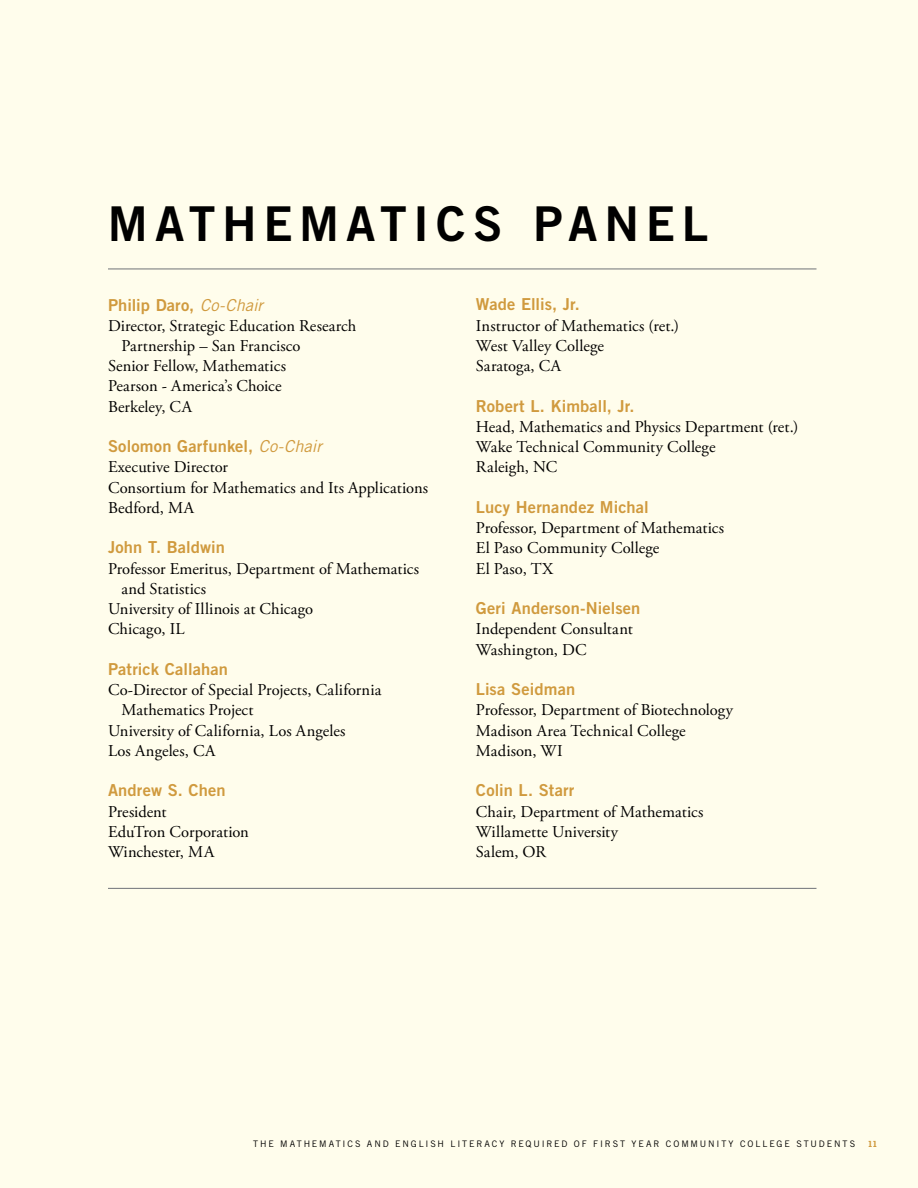
<style>
.page{position:relative;width:918px;height:1188px;background:#fffdec}
.page>*{position:absolute;margin:0;border:0;box-sizing:border-box;transform-origin:0 0}
.t1{font:48px "Trade Gothic Bold Two";letter-spacing:.135em;color:#000}
.t2{font:16.5px/20.2px "Adobe Garamond Pro";letter-spacing:.005em;color:#000}
.t3{font:16.5px "Trade Gothic LT Std Bd 2";letter-spacing:.01em;color:#d09a3e}
.t4{font:9px "Trade Gothic";letter-spacing:.205em;color:#000}
.t5{font:700 9px "Rockwell Std";color:#d09a3e}
.s1{font-family:"Trade Gothic LT Std";font-style:italic}
</style>
<div class="page">
<hr style="left:108px;top:268px;width:709px;height:1px;background:#808285">
<hr style="left:108px;top:888px;width:709px;height:1px;background:#808285">
<h1 class="t1" style="left:108px;top:194px;width:602px">MATHEMATICS PANEL</h1>
<p class="t3" style="left:108px;top:294px;width:157px">Philip Daro, <span class="s1">Co-Chair</span></p>
<p class="t2" style="left:108px;top:316px;width:250px">Director, Strategic Education Research</p>
<p class="t2" style="left:121px;top:336px;width:181px">Partnership – San Francisco</p>
<p class="t2" style="left:108px;top:356px;width:180px">Senior Fellow, Mathematics</p>
<p class="t2" style="left:108px;top:377px;width:175px">Pearson - America’s Choice</p>
<p class="t2" style="left:108px;top:397px;width:85px">Berkeley, CA</p>
<p class="t3" style="left:108px;top:436px;width:215px">Solomon Garfunkel, <span class="s1">Co-Chair</span></p>
<p class="t2" style="left:108px;top:458px;width:322px">Executive Director<br>Consortium for Mathematics and Its Applications<br>Bedford, MA</p>
<p class="t3" style="left:108px;top:537px;width:119px">John T. Baldwin</p>
<p class="t2" style="left:108px;top:559px;width:313px">Professor Emeritus, Department of Mathematics</p>
<p class="t2" style="left:121px;top:579px;width:86px">and Statistics</p>
<p class="t2" style="left:108px;top:599px;width:207px">University of Illinois at Chicago</p>
<p class="t2" style="left:108px;top:620px;width:78px">Chicago, IL</p>
<p class="t3" style="left:108px;top:659px;width:121px">Patrick Callahan</p>
<p class="t2" style="left:108px;top:680px;width:275px">Co-Director of Special Projects, California</p>
<p class="t2" style="left:121px;top:701px;width:134px">Mathematics Project</p>
<p class="t2" style="left:108px;top:721px;width:239px">University of California, Los Angeles</p>
<p class="t2" style="left:108px;top:741px;width:109px">Los Angeles, CA</p>
<p class="t3" style="left:108px;top:780px;width:119px">Andrew S. Chen</p>
<p class="t2" style="left:108px;top:802px;width:142px">President<br>EduTron Corporation<br>Winchester, MA</p>
<p class="t3" style="left:476px;top:294px;width:106px">Wade Ellis, Jr.</p>
<p class="t2" style="left:476px;top:316px;width:205px">Instructor of Mathematics (ret.)<br>West Valley College<br>Saratoga, CA</p>
<p class="t3" style="left:476px;top:396px;width:160px">Robert L. Kimball, Jr.</p>
<p class="t2" style="left:476px;top:417px;width:324px">Head, Mathematics and Physics Department (ret.)<br>Wake Technical Community College<br>Raleigh, NC</p>
<p class="t3" style="left:476px;top:497px;width:174px">Lucy Hernandez Michal</p>
<p class="t2" style="left:476px;top:518px;width:250px">Professor, Department of Mathematics<br>El Paso Community College<br>El Paso, TX</p>
<p class="t3" style="left:476px;top:598px;width:166px">Geri Anderson-Nielsen</p>
<p class="t2" style="left:476px;top:620px;width:158px">Independent Consultant<br>Washington, DC</p>
<p class="t3" style="left:476px;top:679px;width:101px">Lisa Seidman</p>
<p class="t2" style="left:476px;top:701px;width:259px">Professor, Department of Biotechnology<br>Madison Area Technical College<br>Madison, WI</p>
<p class="t3" style="left:476px;top:780px;width:100px">Colin L. Starr</p>
<p class="t2" style="left:476px;top:802px;width:229px">Chair, Department of Mathematics<br>Willamette University<br>Salem, OR</p>
<p class="t4" style="left:253px;top:1138px;width:603px">THE MATHEMATICS AND ENGLISH LITERACY REQUIRED OF FIRST YEAR COMMUNITY COLLEGE STUDENTS</p>
<p class="t5" style="left:868px;top:1138px;width:11px">11</p>
</div>
